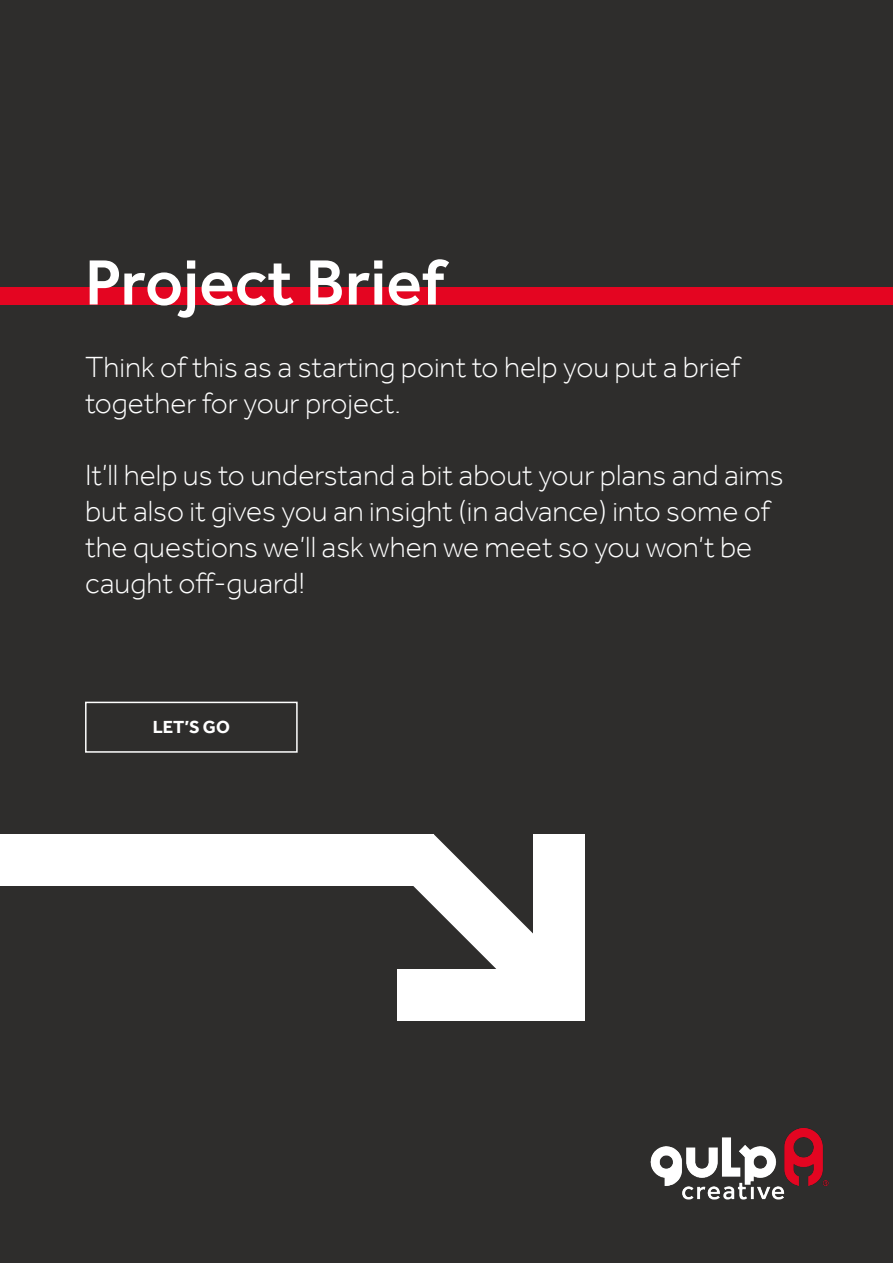
<style>
.page{position:relative;width:893px;height:1263px;background:#2e2d2c}
.page>*{position:absolute;margin:0;border:0;box-sizing:border-box;transform-origin:0 0}
.t1{font:500 66px "Effra";color:#fff}
.t2{font:300 30px/36px "Effra";color:#fff}
.t3{font:700 18px "Effra";color:#fff}
</style>
<div class="page">
<div style="left:0;top:287px;width:893px;height:17px;background:#e40521"></div>
<img style="left:650px;top:1128px;width:179px;height:72px">
<div style="left:85px;top:702px;width:213px;height:51px;border:2px solid #fff"></div>
<div style="left:0;top:834px;width:434px;height:51px;background:#fff"></div>
<svg style="left:398px;top:834px;width:135px;height:135px"></svg>
<div style="left:533px;top:834px;width:51px;height:186px;background:#fff"></div>
<div style="left:398px;top:969px;width:186px;height:51px;background:#fff"></div>
<h1 class="t1" style="left:85px;top:243px;width:361px">Project Brief</h1>
<p class="t2" style="left:85px;top:348px;width:657px">Think of this as a starting point to help you put a brief together for your project.</p>
<p class="t2" style="left:85px;top:456px;width:700px">It’ll help us to understand a bit about your plans and aims but also it gives you an insight (in advance) into some of the questions we’ll ask when we meet so you won’t be caught off-guard!</p>
<p class="t3" style="left:153px;top:716px;width:79px">LET’S GO</p>
</div>
